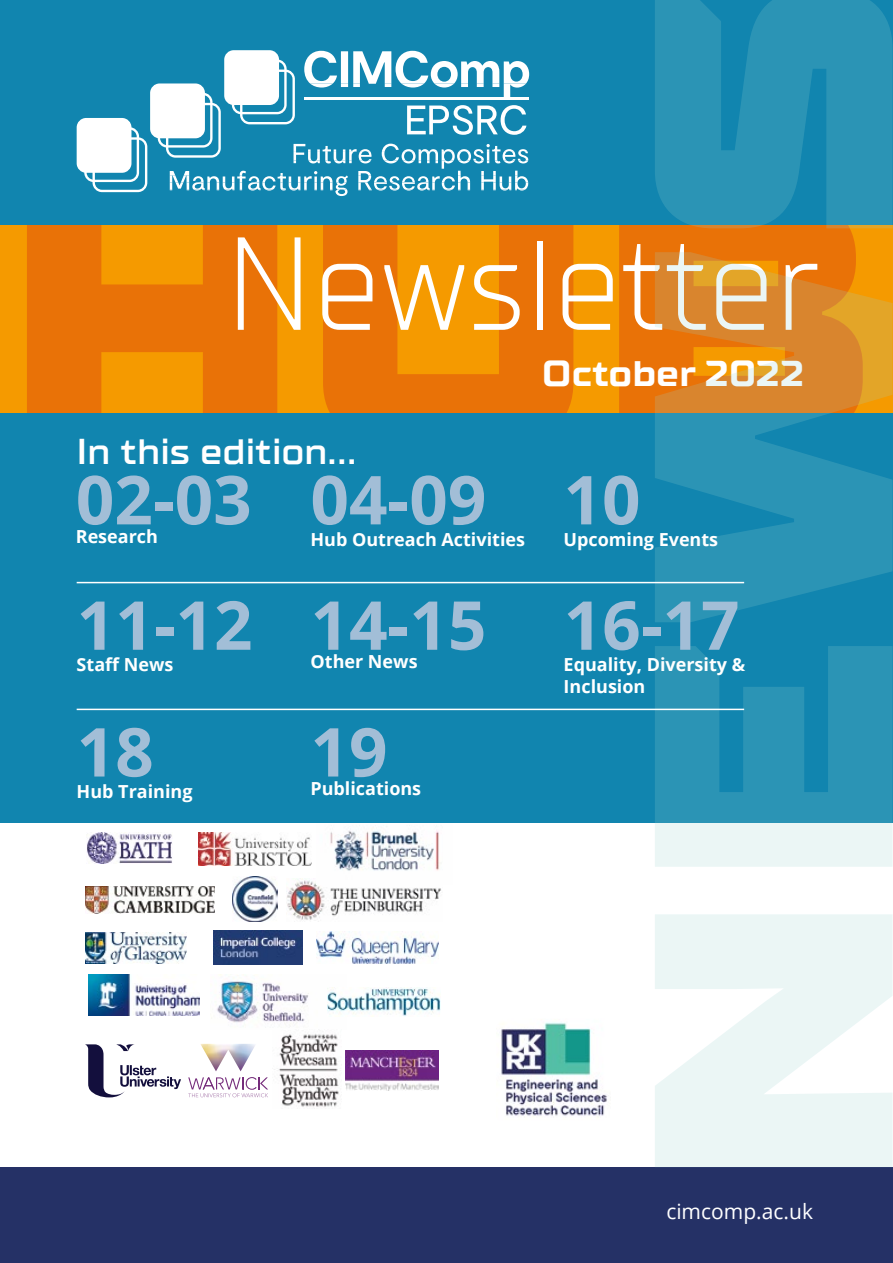
<style>
.page{position:relative;width:893px;height:1263px;background:#fff}
.page>*{position:absolute;margin:0;border:0;box-sizing:border-box;transform-origin:0 0}
.t1{font:300 132px "TT Supermolot Neue";color:#fff}
.t2{font:700 67.5px "Open Sans";color:#a2bed7}
.t3{font:36px "TT Supermolot Neue Exp D Bold";color:#fff}
.t4{font:700 36px "TT Supermolot Neue Exp";color:#fff}
.t5{font:21px "Open Sans";color:#fff}
.t6{font:700 18px/21.6px "Open Sans";color:#fff}
</style>
<div class="page">
<div style="left:0;top:1167px;width:893px;height:96px;background:#253166"></div>
<div style="left:0;top:219px;width:893px;height:194px;background:#f59a00"></div>
<svg style="left:27px;top:224px;width:628px;height:189px;fill:#e97207"></svg>
<div style="left:0;top:0;width:893px;height:224px;background:#1185af"></div>
<img style="left:87px;top:833px;width:85px;height:30px">
<img style="left:286px;top:879px;width:155px;height:41px">
<img style="left:213px;top:931px;width:89px;height:34px">
<img style="left:217px;top:974px;width:116px;height:50px">
<img style="left:317px;top:828px;width:124px;height:56px">
<img style="left:327px;top:988px;width:113px;height:28px">
<img style="left:345px;top:1051px;width:93px;height:39px">
<img style="left:86px;top:932px;width:101px;height:31px">
<img style="left:86px;top:887px;width:128px;height:26px">
<img style="left:232px;top:876px;width:45px;height:45px">
<img style="left:89px;top:975px;width:110px;height:40px">
<svg style="left:85px;top:1044px;width:96px;height:53px"></svg>
<img style="left:274px;top:1034px;width:65px;height:75px">
<img style="left:199px;top:833px;width:113px;height:32px">
<svg style="left:188px;top:1077px;width:80px;height:20px"></svg>
<img style="left:200px;top:1044px;width:55px;height:27px">
<img style="left:317px;top:931px;width:121px;height:33px">
<div style="left:0;top:413px;width:893px;height:410px;background:#1185af"></div>
<svg style="left:84px;top:127px;width:63px;height:65px"></svg>
<div style="left:77px;top:118px;width:54px;height:55px;background:#fff;border-radius:10px"></div>
<div style="left:150px;top:83px;width:55px;height:55px;background:#fff;border-radius:10px"></div>
<svg style="left:158px;top:51px;width:371px;height:145px"></svg>
<img style="left:501px;top:1022px;width:106px;height:96px">
<svg style="left:655px;top:0;width:237px;height:1167px"></svg>
<hr style="left:77px;top:582px;width:667px;height:1px;background:#fff">
<hr style="left:77px;top:709px;width:667px;height:1px;background:#fff">
<h1 class="t1" style="left:225px;top:208px;width:596px">Newsletter</h1>
<h3 class="t4" style="left:542px;top:352px;width:264px">October 2022</h3>
<h3 class="t3" style="left:77px;top:430px;width:281px">In this edition...</h3>
<h2 class="t2" style="left:76px;top:452px;width:177px">02-03</h2>
<p class="t6" style="left:76px;top:525px;width:84px">Research</p>
<h2 class="t2" style="left:77px;top:578px;width:177px">11-12</h2>
<p class="t6" style="left:77px;top:654px;width:98px">Staff News</p>
<h2 class="t2" style="left:77px;top:704px;width:79px">18</h2>
<p class="t6" style="left:77px;top:780px;width:117px">Hub Training</p>
<h2 class="t2" style="left:310px;top:452px;width:177px">04-09</h2>
<p class="t6" style="left:310px;top:528px;width:216px">Hub Outreach Activities</p>
<h2 class="t2" style="left:310px;top:578px;width:177px">14-15</h2>
<p class="t6" style="left:310px;top:650px;width:109px">Other News</p>
<h2 class="t2" style="left:310px;top:704px;width:79px">19</h2>
<p class="t6" style="left:310px;top:777px;width:112px">Publications</p>
<h2 class="t2" style="left:563px;top:452px;width:79px">10</h2>
<p class="t6" style="left:563px;top:528px;width:156px">Upcoming Events</p>
<h2 class="t2" style="left:564px;top:578px;width:177px">16-17</h2>
<p class="t6" style="left:564px;top:654px;width:183px">Equality, Diversity &amp;<br>Inclusion</p>
<p class="t5" style="left:666px;top:1197px;width:148px">cimcomp.ac.uk</p>
</div>
